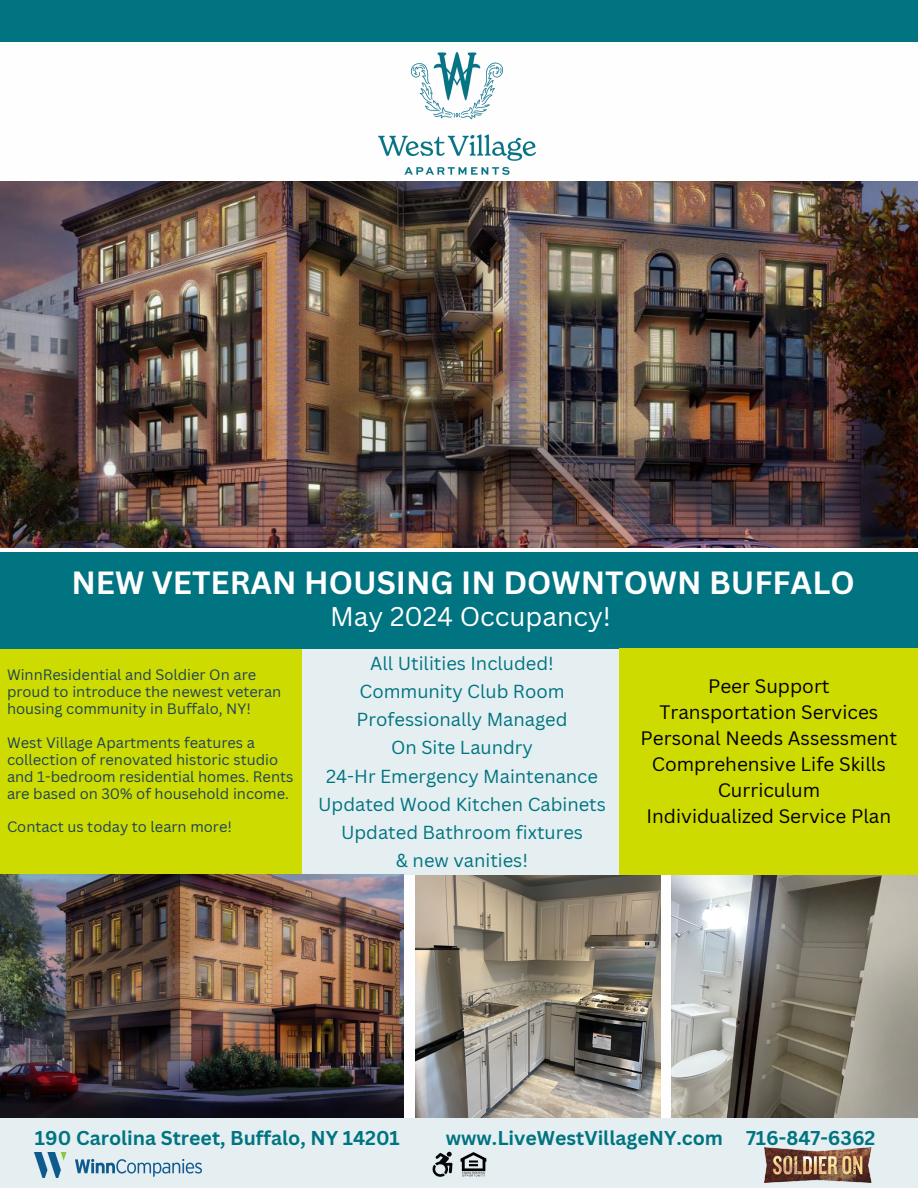
<style>
.page{position:relative;width:918px;height:1188px;background:#fff}
.page>*{position:absolute;margin:0;border:0;box-sizing:border-box;transform-origin:0 0}
.t1{font:700 31.2px "Canva Sans";color:#fefefe}
.t2{font:26.25px "Canva Sans";color:#fff}
.t3{font:700 19.5px "Canva Sans";color:#007481}
.t4{font:18.9px/25.8px "Canva Sans";color:#000;text-align:center}
.t5{font:18.3px/28.2px "Canva Sans";color:#007481;text-align:center}
.t6{font:14.7px/16.8px "Canva Sans";color:#1e4259}
</style>
<div class="page">
<img style="left:415px;top:875px;width:246px;height:243px">
<img style="left:672px;top:875px;width:246px;height:243px">
<div style="left:0;top:552px;width:918px;height:97px;background:#007481"></div>
<div style="left:0;top:649px;width:302px;height:226px;background:#cddb00"></div>
<div style="left:302px;top:649px;width:317px;height:226px;background:#e5eff1"></div>
<div style="left:0;top:1118px;width:918px;height:70px;background:#e5eff1"></div>
<div style="left:0;top:0;width:918px;height:42px;background:#007481"></div>
<img style="left:378px;top:53px;width:158px;height:121px">
<img style="left:0;top:182px;width:918px;height:366px">
<div style="left:620px;top:648px;width:298px;height:227px;background:#cddb00"></div>
<img style="left:0;top:875px;width:404px;height:243px">
<img style="left:765px;top:1148px;width:107px;height:35px">
<img style="left:432px;top:1151px;width:55px;height:26px">
<img style="left:35px;top:1153px;width:166px;height:24px">
<p class="t1" style="left:71px;top:560px;width:785px">NEW VETERAN HOUSING IN DOWNTOWN BUFFALO</p>
<h4 class="t6" style="left:7px;top:666px;width:276px">WinnResidential and Soldier On are proud to introduce the newest veteran housing community in Buffalo, NY!</h4>
<p class="t6" style="left:7px;top:734px;width:288px">West Village Apartments features a collection of renovated historic studio and 1-bedroom residential homes. Rents are based on 30% of household income.</p>
<p class="t6" style="left:7px;top:818px;width:226px">Contact us today to learn more!</p>
<p class="t2" style="left:330px;top:598px;width:282px">May 2024 Occupancy!</p>
<p class="t5" style="left:326px;top:649px;width:273px">All Utilities Included!<br>Community Club Room<br>Professionally Managed<br>On Site Laundry<br>24-Hr Emergency Maintenance</p>
<h3 class="t5" style="left:318px;top:790px;width:289px">Updated Wood Kitchen Cabinets<br>Updated Bathroom fixtures</h3>
<p class="t5" style="left:396px;top:846px;width:134px">&amp; new vanities!</p>
<p class="t4" style="left:641px;top:673px;width:258px">Peer Support<br>Transportation Services<br>Personal Needs Assessment<br>Comprehensive Life Skills<br>Curriculum<br>Individualized Service Plan</p>
<p class="t3" style="left:35px;top:1124px;width:366px">190 Carolina Street, Buffalo, NY 14201</p>
<p class="t3" style="left:446px;top:1124px;width:431px">www.LiveWestVillageNY.com 716-847-6362</p>
</div>
